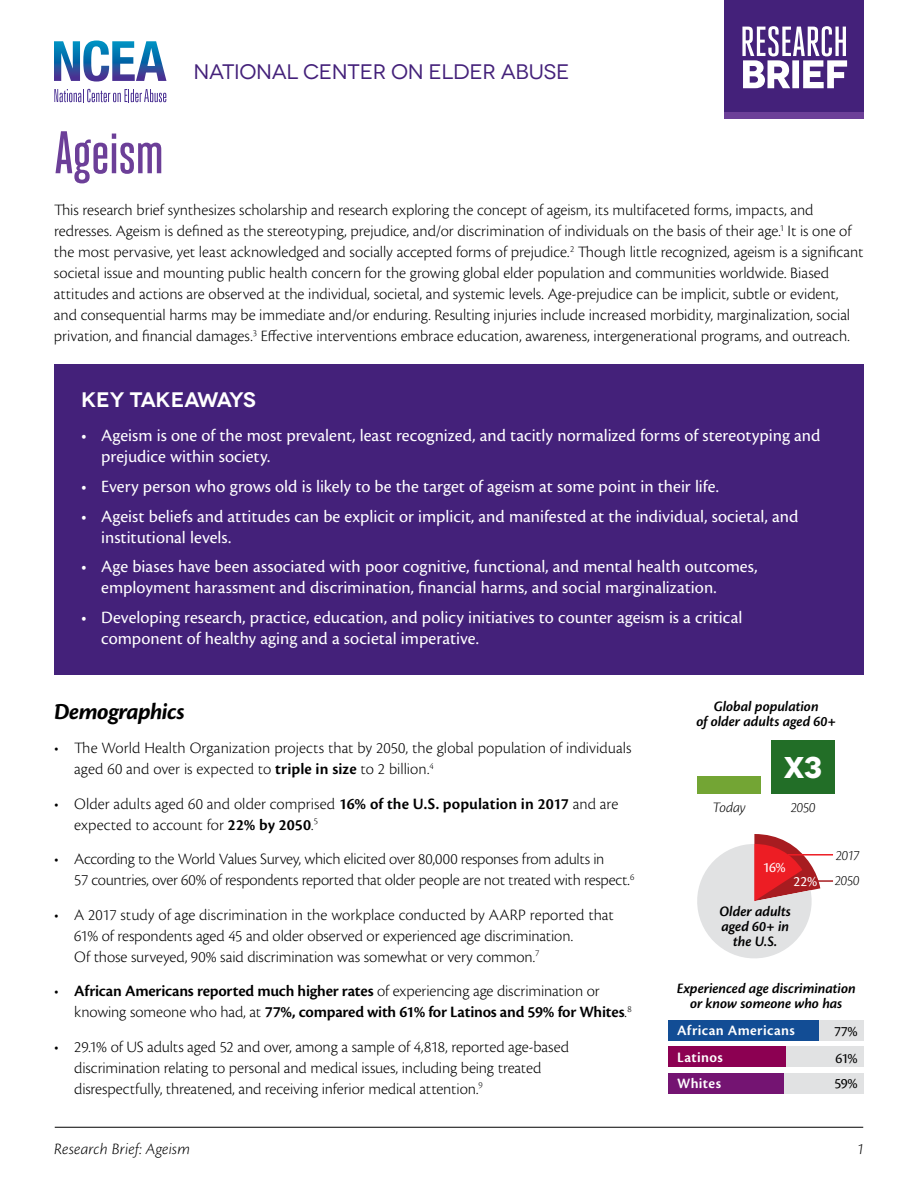
<style>
.page{position:relative;width:918px;height:1188px;background:#fff}
.page>*{position:absolute;margin:0;border:0;box-sizing:border-box;transform-origin:0 0}
.t1{font:500 60px "Heroic Condensed";letter-spacing:-.02em;color:#6c3f98}
.t2{font:700 30px "Novecentowide";color:#fff}
.t3{font:italic 700 24px "Cronos Pro";letter-spacing:-.025em;color:#000}
.t4{font:21px "Novecentowide";letter-spacing:-.01em;color:#44217a}
.t5{font:600 21px "Novecentowide";letter-spacing:-.025em;color:#fff}
.t6{font:18px/21px "Cronos Pro";color:#fff}
.t7{font:300 16.5px/21px "Cronos Pro";letter-spacing:-.005em;color:#000}
.t8{font:600 16.5px/21px "Cronos Pro";letter-spacing:-.015em;color:#000}
.t9{font:italic 300 16.5px "Cronos Pro";letter-spacing:.01em;color:#000}
.t10{font:italic 600 15px/15px "Cronos Pro";letter-spacing:-.005em;color:#000;text-align:center}
.t11{font:600 15px/26.7px "Cronos Pro";letter-spacing:.025em;color:#fff}
.t12{font:italic 300 15px "Cronos Pro";letter-spacing:-.01em;color:#000}
.t13{font:15px/26.4px "Cronos Pro";color:#000}
.t14{font:15px "Cronos Pro";color:#fff}
.s1{font-weight:600}
.s2{font-weight:300}
</style>
<div class="page">
<hr style="left:55px;top:1127px;width:808px;height:1px;background:#000">
<div style="left:54px;top:364px;width:810px;height:311px;background:#44217a"></div>
<svg style="left:54px;top:89px;width:112px;height:13px"></svg>
<svg style="left:54px;top:40px;width:112px;height:42px"></svg>
<div style="left:724px;top:0;width:140px;height:112px;background:#44217a"></div>
<svg style="left:742px;top:26px;width:105px;height:62px"></svg>
<div style="left:724px;top:112px;width:140px;height:7px;background:#6c3f98"></div>
<div style="left:698px;top:776px;width:63px;height:18px;background:#73a534"></div>
<div style="left:771px;top:740px;width:64px;height:54px;background:#226e27"></div>
<svg style="left:697px;top:834px;width:123px;height:125px"></svg>
<hr style="left:788px;top:854px;width:45px;height:2px;background:#ed1d24">
<hr style="left:794px;top:880px;width:39px;height:2px;background:#a71c20">
<div style="left:668px;top:1020px;width:196px;height:21px;background:#e1e2e3"></div>
<div style="left:668px;top:1047px;width:196px;height:20px;background:#e1e2e3"></div>
<div style="left:668px;top:1073px;width:196px;height:21px;background:#e1e2e3"></div>
<div style="left:668px;top:1020px;width:151px;height:21px;background:#124d95"></div>
<div style="left:668px;top:1047px;width:118px;height:20px;background:#8c0052"></div>
<div style="left:668px;top:1073px;width:116px;height:21px;background:#741472"></div>
<p class="t4" style="left:194px;top:59px;width:377px">NATIONAL CENTER ON ELDER ABUSE</p>
<h1 class="t1" style="left:54px;top:120px;width:112px">Ageism</h1>
<p class="t7" style="left:54px;top:200px;width:811px">This research brief synthesizes scholarship and research exploring the concept of ageism, its multifaceted forms, impacts, and redresses. Ageism is defined as the stereotyping, prejudice, and/or discrimination of individuals on the basis of their age.<sup>1</sup> It is one of the most pervasive, yet least acknowledged and socially accepted forms of prejudice.<sup>2</sup> Though little recognized, ageism is a significant societal issue and mounting public health concern for the growing global elder population and communities worldwide. Biased attitudes and actions are observed at the individual, societal, and systemic levels. Age-prejudice can be implicit, subtle or evident, and consequential harms may be immediate and/or enduring. Resulting injuries include increased morbidity, marginalization, social privation, and financial damages.<sup>3</sup> Effective interventions embrace education, awareness, intergenerational programs, and outreach.</p>
<p class="t5" style="left:81px;top:387px;width:176px">KEY TAKEAWAYS</p>
<p class="t6" style="left:101px;top:425px;width:721px;text-indent:-20px">• Ageism is one of the most prevalent, least recognized, and tacitly normalized forms of stereotyping and prejudice within society.</p>
<p class="t6" style="left:81px;top:476px;width:639px">• Every person who grows old is likely to be the target of ageism at some point in their life.</p>
<p class="t6" style="left:101px;top:506px;width:699px;text-indent:-20px">• Ageist beliefs and attitudes can be explicit or implicit, and manifested at the individual, societal, and institutional levels.</p>
<p class="t6" style="left:101px;top:556px;width:658px;text-indent:-20px">• Age biases have been associated with poor cognitive, functional, and mental health outcomes, employment harassment and discrimination, financial harms, and social marginalization.</p>
<p class="t6" style="left:101px;top:607px;width:643px;text-indent:-20px">• Developing research, practice, education, and policy initiatives to counter ageism is a critical component of healthy aging and a societal imperative.</p>
<h3 class="t3" style="left:54px;top:697px;width:132px">Demographics</h3>
<p class="t7" style="left:74px;top:737px;width:559px;text-indent:-20px">• The World Health Organization projects that by 2050, the global population of individuals aged 60 and over is expected to <span class="s1">triple in size</span> to 2 billion.<sup>4</sup></p>
<p class="t7" style="left:74px;top:793px;width:546px;text-indent:-20px">• Older adults aged 60 and older comprised <span class="s1">16% of the U.S. population in 2017</span> and are expected to account for <span class="s1">22% by 2050</span>.<sup>5</sup></p>
<p class="t7" style="left:74px;top:848px;width:562px;text-indent:-20px">• According to the World Values Survey, which elicited over 80,000 responses from adults in<br>57 countries, over 60% of respondents reported that older people are not treated with respect.<sup>6</sup></p>
<p class="t7" style="left:74px;top:904px;width:541px;text-indent:-20px">• A 2017 study of age discrimination in the workplace conducted by AARP reported that<br>61% of respondents aged 45 and older observed or experienced age discrimination.<br>Of those surveyed, 90% said discrimination was somewhat or very common.<sup>7</sup></p>
<p class="t8" style="left:74px;top:981px;width:559px;text-indent:-20px"><span class="s2">•</span> African Americans reported much higher rates <span class="s2">of experiencing age discrimination or knowing someone who had, at</span> 77%, compared with 61% for Latinos and 59% for Whites<span class="s2">.</span><sup>8</sup></p>
<p class="t7" style="left:74px;top:1036px;width:496px;text-indent:-20px">• 29.1% of US adults aged 52 and over, among a sample of 4,818, reported age-based discrimination relating to personal and medical issues, including being treated disrespectfully, threatened, and receiving inferior medical attention.<sup>9</sup></p>
<p class="t10" style="left:696px;top:700px;width:141px">Global population<br>of older adults aged 60+</p>
<h2 class="t2" style="left:784px;top:749px;width:41px">x3</h2>
<p class="t12" style="left:713px;top:799px;width:34px">Today</p>
<p class="t12" style="left:791px;top:799px;width:26px">2050</p>
<p class="t14" style="left:763px;top:859px;width:24px">16%</p>
<p class="t14" style="left:794px;top:873px;width:25px">22%</p>
<p class="t10" style="left:720px;top:904px;width:73px">Older adults aged 60+ in the U.S.</p>
<p class="t12" style="left:836px;top:847px;width:25px">2017</p>
<p class="t12" style="left:835px;top:872px;width:26px">2050</p>
<p class="t10" style="left:677px;top:981px;width:180px">Experienced age discrimination or know someone who has</p>
<p class="t11" style="left:677px;top:1017px;width:119px">African Americans<br>Latinos<br>Whites</p>
<p class="t13" style="left:834px;top:1019px;width:25px">77%<br>61%</p>
<p class="t13" style="left:835px;top:1070px;width:25px">59%</p>
<p class="t9" style="left:54px;top:1139px;width:138px">Research Brief: Ageism</p>
<p class="t9" style="left:857px;top:1139px;width:8px">1</p>
</div>
